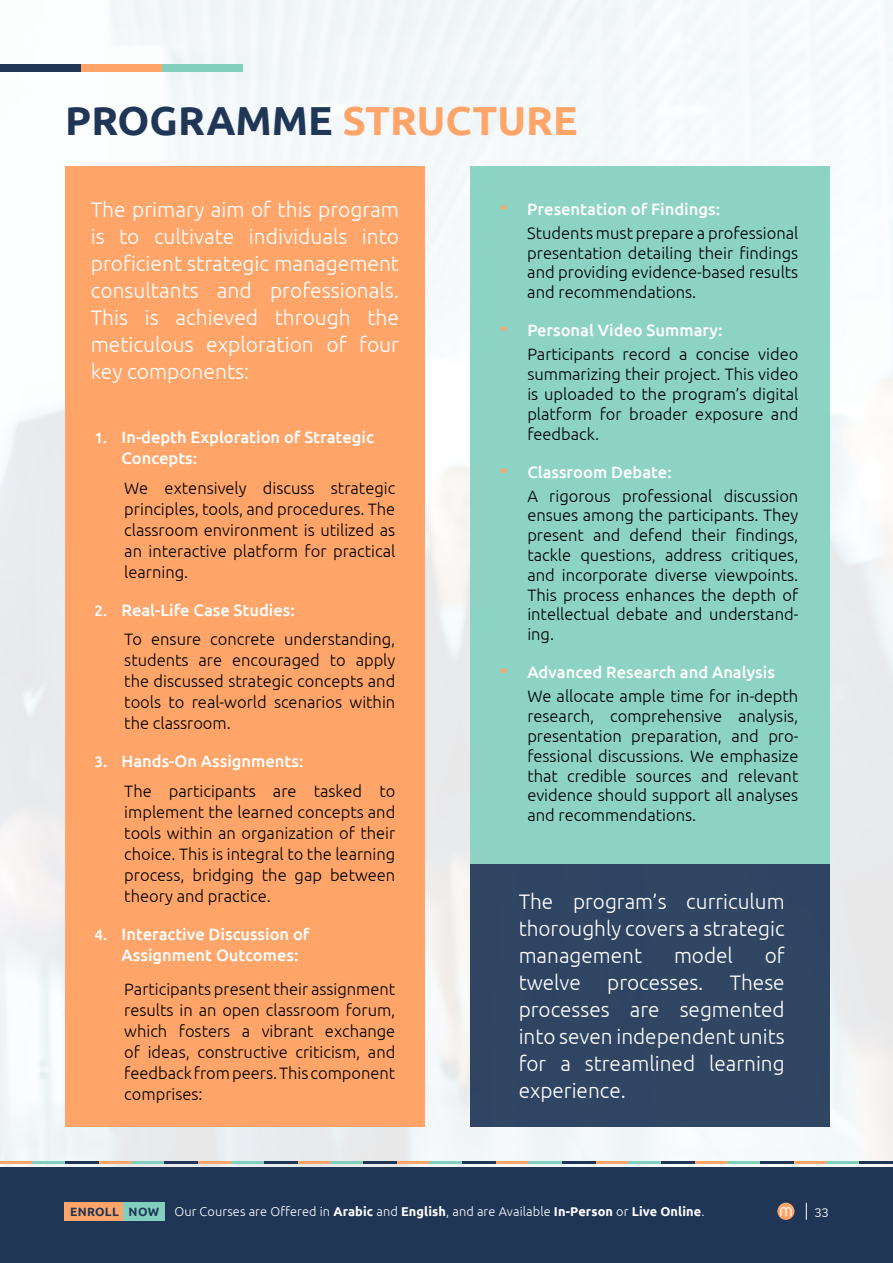
<style>
.page{position:relative;width:893px;height:1263px;background:#fff}
.page>*{position:absolute;margin:0;border:0;box-sizing:border-box;transform-origin:0 0}
.t1{font:700 40.5px "Ubuntu";color:#1f3656}
.t2{font:300 21px/27px "Ubuntu";color:#fff;text-align:justify}
.t3{font:300 16.5px/19.8px "Ubuntu";color:#000;text-align:justify}
.t4{font:500 16.5px/21px "Ubuntu";color:#fff}
.t5{font:300 12.75px "Ubuntu";letter-spacing:.01em;color:#fff}
.t6{font:12px "Muli";color:#fff}
.s1{color:#ffa56a}
.s2{font-size:15px}
.s3{font-weight:500;font-size:15px;color:#fff}
.s4{font-weight:500;color:#fff}
.s5{font-size:21px;color:#ffa56a}
.s6{font-weight:700;font-size:12px;color:#1f3656}
.s7{font-weight:700}
</style>
<div class="page">
<img style="left:0;top:0;width:893px;height:1167px">
<div style="left:470px;top:167px;width:359px;height:697px;background:#8dd3c3"></div>
<div style="left:470px;top:864px;width:359px;height:263px;background:#304663"></div>
<div style="left:65px;top:167px;width:360px;height:960px;background:#ffa56a"></div>
<div style="left:81px;top:64px;width:81px;height:7px;background:#ffa56a"></div>
<div style="left:162px;top:64px;width:81px;height:7px;background:#83cfbe"></div>
<div style="left:0;top:64px;width:81px;height:7px;background:#1f3656"></div>
<hr style="left:0;top:1161px;width:32px;height:3px;background:#ffa56a">
<hr style="left:396px;top:1161px;width:34px;height:3px;background:#ffa56a">
<hr style="left:198px;top:1161px;width:33px;height:3px;background:#ffa56a">
<hr style="left:595px;top:1161px;width:33px;height:3px;background:#ffa56a">
<hr style="left:99px;top:1161px;width:33px;height:3px;background:#ffa56a">
<hr style="left:496px;top:1161px;width:33px;height:3px;background:#ffa56a">
<hr style="left:297px;top:1161px;width:33px;height:3px;background:#ffa56a">
<hr style="left:694px;top:1161px;width:33px;height:3px;background:#ffa56a">
<hr style="left:794px;top:1161px;width:33px;height:3px;background:#ffa56a">
<hr style="left:32px;top:1161px;width:34px;height:3px;background:#83cfbe">
<hr style="left:430px;top:1161px;width:33px;height:3px;background:#83cfbe">
<hr style="left:231px;top:1161px;width:33px;height:3px;background:#83cfbe">
<hr style="left:628px;top:1161px;width:33px;height:3px;background:#83cfbe">
<hr style="left:132px;top:1161px;width:33px;height:3px;background:#83cfbe">
<hr style="left:529px;top:1161px;width:33px;height:3px;background:#83cfbe">
<hr style="left:330px;top:1161px;width:33px;height:3px;background:#83cfbe">
<hr style="left:727px;top:1161px;width:34px;height:3px;background:#83cfbe">
<hr style="left:827px;top:1161px;width:33px;height:3px;background:#83cfbe">
<hr style="left:66px;top:1161px;width:33px;height:3px;background:#1f3656">
<hr style="left:463px;top:1161px;width:33px;height:3px;background:#1f3656">
<hr style="left:264px;top:1161px;width:33px;height:3px;background:#1f3656">
<hr style="left:661px;top:1161px;width:33px;height:3px;background:#1f3656">
<hr style="left:165px;top:1161px;width:33px;height:3px;background:#1f3656">
<hr style="left:562px;top:1161px;width:33px;height:3px;background:#1f3656">
<hr style="left:363px;top:1161px;width:33px;height:3px;background:#1f3656">
<hr style="left:761px;top:1161px;width:33px;height:3px;background:#1f3656">
<hr style="left:860px;top:1161px;width:33px;height:3px;background:#1f3656">
<div style="left:0;top:1167px;width:893px;height:96px;background:#1f3656"></div>
<div style="left:64px;top:1202px;width:59px;height:18px;background:#ffa56a"></div>
<div style="left:123px;top:1202px;width:42px;height:18px;background:#83cfbe"></div>
<svg style="left:806px;top:1203px;width:1px;height:17px"></svg>
<img style="left:777px;top:1203px;width:17px;height:17px;border-radius:9px">
<h1 class="t1" style="left:65px;top:96px;width:514px">PROGRAMME <span class="s1">STRUCTURE</span></h1>
<p class="t2" style="left:91px;top:196px;width:310px">The primary aim of this program is to cultivate individuals into proficient strategic management consultants and professionals.<br>This is achieved through the meticulous exploration of four key components:</p>
<p class="t4" style="left:122px;top:426px;width:254px;text-indent:-27px"><span class="s2">1.</span> In-depth Exploration of Strategic<br>Concepts:</p>
<p class="t3" style="left:124px;top:477px;width:273px;line-height:21px">We extensively discuss strategic principles, tools, and procedures. The classroom environment is utilized as an interactive platform for practical learning.</p>
<p class="t3" style="left:124px;top:595px;width:273px;line-height:29.5px;text-indent:-30px"><span class="s3">2.</span> <span class="s4">Real-Life Case Studies:<br></span>To ensure concrete understanding,</p>
<p class="t3" style="left:124px;top:650px;width:273px;line-height:21px">students are encouraged to apply the discussed strategic concepts and tools to real-world scenarios within the classroom.</p>
<p class="t3" style="left:124px;top:746px;width:273px;line-height:29.5px;text-indent:-30px"><span class="s3">3.</span> <span class="s4">Hands-On Assignments:<br></span>The participants are tasked to</p>
<p class="t3" style="left:124px;top:801px;width:273px;line-height:21px">implement the learned concepts and tools within an organization of their choice. This is integral to the learning process, bridging the gap between theory and practice.</p>
<p class="t4" style="left:122px;top:923px;width:190px;text-indent:-27px"><span class="s2">4.</span> Interactive Discussion of<br>Assignment Outcomes:</p>
<p class="t3" style="left:124px;top:978px;width:273px;line-height:21px">Participants present their assignment results in an open classroom forum, which fosters a vibrant exchange of ideas, constructive criticism, and feedback from peers. This component comprises:</p>
<p class="t3" style="left:527px;top:196px;width:273px;line-height:24px;text-indent:-27px"><span class="s5">•</span> <span class="s4">Presentation of Findings:<br></span>Students must prepare a professional</p>
<p class="t3" style="left:527px;top:242px;width:273px">presentation detailing their findings and providing evidence-based results and recommendations.</p>
<p class="t3" style="left:527px;top:318px;width:273px;line-height:24px;text-indent:-27px"><span class="s5">•</span> <span class="s4">Personal Video Summary:<br></span>Participants record a concise video</p>
<p class="t3" style="left:527px;top:364px;width:273px">summarizing their project. This video is uploaded to the program’s digital platform for broader exposure and feedback.</p>
<p class="t3" style="left:527px;top:459px;width:273px;line-height:24px;text-indent:-27px"><span class="s5">•</span> <span class="s4">Classroom Debate:<br></span>A rigorous professional discussion</p>
<p class="t3" style="left:527px;top:505px;width:273px">ensues among the participants. They present and defend their findings, tackle questions, address critiques, and incorporate diverse viewpoints.<br>This process enhances the depth of intellectual debate and understand&shy;ing.</p>
<p class="t3" style="left:527px;top:660px;width:273px;line-height:24px;text-indent:-27px"><span class="s5">•</span> <span class="s4">Advanced Research and Analysis<br></span>We allocate ample time for in-depth</p>
<p class="t3" style="left:527px;top:706px;width:273px">research, comprehensive analysis, presentation preparation, and pro&shy;fessional discussions. We emphasize that credible sources and relevant evidence should support all analyses and recommendations.</p>
<p class="t2" style="left:519px;top:887px;width:267px">The program’s curriculum thoroughly covers a strategic management</p>
<p class="t2" style="left:674px;top:941px;width:60px">model</p>
<p class="t2" style="left:765px;top:941px;width:21px">of</p>
<p class="t2" style="left:519px;top:968px;width:268px;text-indent:211px">These processes are segmented into seven independent units for a streamlined learning experience.</p>
<p class="t2" style="left:519px;top:968px;width:64px">twelve</p>
<p class="t2" style="left:607px;top:968px;width:98px">processes.</p>
<p class="t5" style="left:70px;top:1204px;width:636px"><span class="s6">ENROLL NOW</span> Our Courses are Offered in <span class="s7">Arabic</span> and <span class="s7">English</span>, and are Available <span class="s7">In-Person</span> or <span class="s7">Live Online</span>.</p>
<p class="t6" style="left:814px;top:1204px;width:16px">33</p>
</div>
